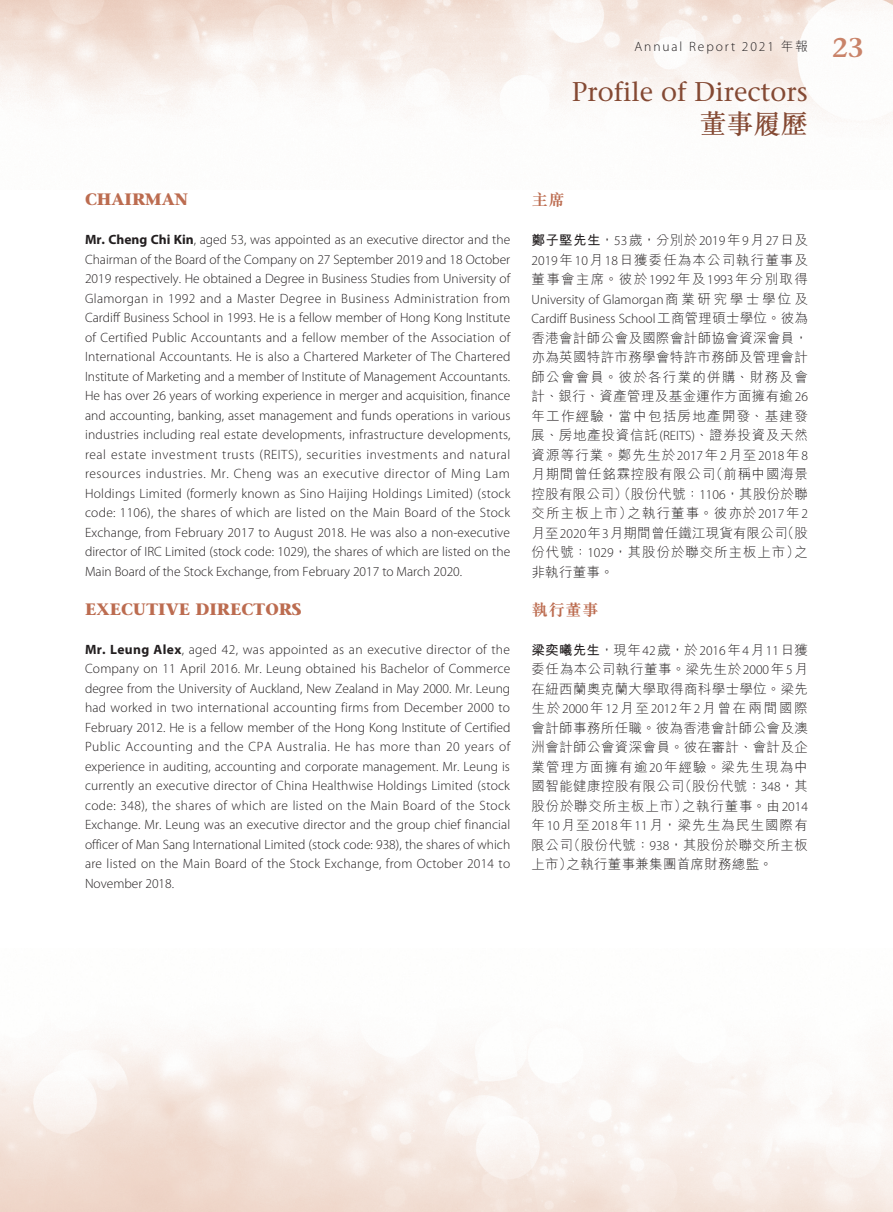
<style>
.page{position:relative;width:893px;height:1212px;background:#fff}
.page>*{position:absolute;margin:0;border:0;box-sizing:border-box;transform-origin:0 0}
.t1{font:500 27px "Stone Serif Std";color:#844933}
.t2{font:500 27px "M Sung HK";color:#844933}
.t3{font:600 27px "Stone Serif Std";color:#c98369}
._01_H1_E{font:700 16.5px "Stone Serif Std";color:#bc6c50}
._001_H1_C{font:700 16.5px "M Sung HK";letter-spacing:.02em;color:#bc6c50}
._00_txt_E{font:300 13.5px/19.5px "Myriad Pro";color:#231f20;text-align:justify}
._000_txt_C{font:300 13.5px/19.5px "M Hei HK";letter-spacing:.03em;color:#231f20;text-align:justify}
._00_txt_E-2{font:300 13.5px "Myriad Pro";letter-spacing:.14em;color:#231f20}
.s1{font-family:"M Hei HK";font-size:12.75px}
.s2{font-weight:700}
.s3{font-family:"Myriad Pro"}
</style>
<div class="page">
<img style="left:0;top:0;width:893px;height:124px">
<p class="_00_txt_E-2" style="left:634px;top:39px;width:175px">Annual Report 2021 <span class="s1">年報</span></p>
<p class="t3" style="left:832px;top:31px;width:33px">23</p>
<p class="t1" style="left:572px;top:75px;width:238px">Profile of Directors</p>
<p class="t2" style="left:700px;top:105px;width:109px">董事履歷</p>
<p class="_01_H1_E" style="left:85px;top:189px;width:104px">CHAIRMAN</p>
<p class="_00_txt_E" style="left:85px;top:230px;width:427px"><span class="s2">Mr. Cheng Chi Kin</span>, aged 53, was appointed as an executive director and the Chairman of the Board of the Company on 27 September 2019 and 18 October 2019 respectively. He obtained a Degree in Business Studies from University of Glamorgan in 1992 and a Master Degree in Business Administration from Cardiff Business School in 1993. He is a fellow member of Hong Kong Institute of Certified Public Accountants and a fellow member of the Association of International Accountants. He is also a Chartered Marketer of The Chartered Institute of Marketing and a member of Institute of Management Accountants.<br>He has over 26 years of working experience in merger and acquisition, finance and accounting, banking, asset management and funds operations in various industries including real estate developments, infrastructure developments, real estate investment trusts (REITS), securities investments and natural resources industries. Mr. Cheng was an executive director of Ming Lam Holdings Limited (formerly known as Sino Haijing Holdings Limited) (stock code: 1106), the shares of which are listed on the Main Board of the Stock Exchange, from February 2017 to August 2018. He was also a non-executive director of IRC Limited (stock code: 1029), the shares of which are listed on the Main Board of the Stock Exchange, from February 2017 to March 2020.</p>
<p class="_01_H1_E" style="left:85px;top:598px;width:218px">EXECUTIVE DIRECTORS</p>
<p class="_00_txt_E" style="left:85px;top:639px;width:427px"><span class="s2">Mr. Leung Alex</span>, aged 42, was appointed as an executive director of the Company on 11 April 2016. Mr. Leung obtained his Bachelor of Commerce degree from the University of Auckland, New Zealand in May 2000. Mr. Leung had worked in two international accounting firms from December 2000 to February 2012. He is a fellow member of the Hong Kong Institute of Certified Public Accounting and the CPA Australia. He has more than 20 years of experience in auditing, accounting and corporate management. Mr. Leung is currently an executive director of China Healthwise Holdings Limited (stock code: 348), the shares of which are listed on the Main Board of the Stock Exchange. Mr. Leung was an executive director and the group chief financial officer of Man Sang International Limited (stock code: 938), the shares of which are listed on the Main Board of the Stock Exchange, from October 2014 to November 2018.</p>
<p class="_001_H1_C" style="left:531px;top:192px;width:35px">主席</p>
<p class="_000_txt_C" style="left:531px;top:230px;width:278px"><span class="s2">鄭子堅先生</span>，<span class="s3">53</span>歲，分別於<span class="s3">2019</span>年<span class="s3">9</span>月<span class="s3">27</span>日及<span class="s3">2019</span>年<span class="s3">10</span>月<span class="s3">18</span>日獲委任為本公司執行董事及董事會主席。彼於<span class="s3">1992</span>年及<span class="s3">1993</span>年分別取得<span class="s3">University of Glamorgan</span>商業研究學士學位及<span class="s3">Cardiff Business School</span>工商管理碩士學位。彼為香港會計師公會及國際會計師協會資深會員，亦為英國特許市務學會特許市務師及管理會計師公會會員。彼於各行業的併購、財務及會計、銀行、資產管理及基金運作方面擁有逾<span class="s3">26</span>年工作經驗，當中包括房地產開發、基建發展、房地產投資信託<span class="s3">(REITS)</span>、證券投資及天然資源等行業。鄭先生於<span class="s3">2017</span>年<span class="s3">2</span>月至<span class="s3">2018</span>年<span class="s3">8</span>月期間曾任銘霖控股有限公司（前稱中國海景控股有限公司）（股份代號：<span class="s3">1106</span>，其股份於聯交所主板上市）之執行董事。彼亦於<span class="s3">2017</span>年<span class="s3">2</span>月至<span class="s3">2020</span>年<span class="s3">3</span>月期間曾任鐵江現貨有限公司（股份代號：<span class="s3">1029</span>，其股份於聯交所主板上市）之非執行董事。</p>
<p class="_001_H1_C" style="left:531px;top:601px;width:68px">執行董事</p>
<p class="_000_txt_C" style="left:531px;top:640px;width:278px"><span class="s2">梁奕曦先生</span>，現年<span class="s3">42</span>歲，於<span class="s3">2016</span>年<span class="s3">4</span>月<span class="s3">11</span>日獲委任為本公司執行董事。梁先生於<span class="s3">2000</span>年<span class="s3">5</span>月在紐西蘭奧克蘭大學取得商科學士學位。梁先生於<span class="s3">2000</span>年<span class="s3">12</span>月至<span class="s3">2012</span>年<span class="s3">2</span>月曾在兩間國際會計師事務所任職。彼為香港會計師公會及澳洲會計師公會資深會員。彼在審計、會計及企業管理方面擁有逾<span class="s3">20</span>年經驗。梁先生現為中國智能健康控股有限公司（股份代號：<span class="s3">348</span>，其股份於聯交所主板上市）之執行董事。由<span class="s3">2014</span>年<span class="s3">10</span>月至<span class="s3">2018</span>年<span class="s3">11</span>月，梁先生為民生國際有限公司（股份代號：<span class="s3">938</span>，其股份於聯交所主板上市）之執行董事兼集團首席財務總監。</p>
</div>
